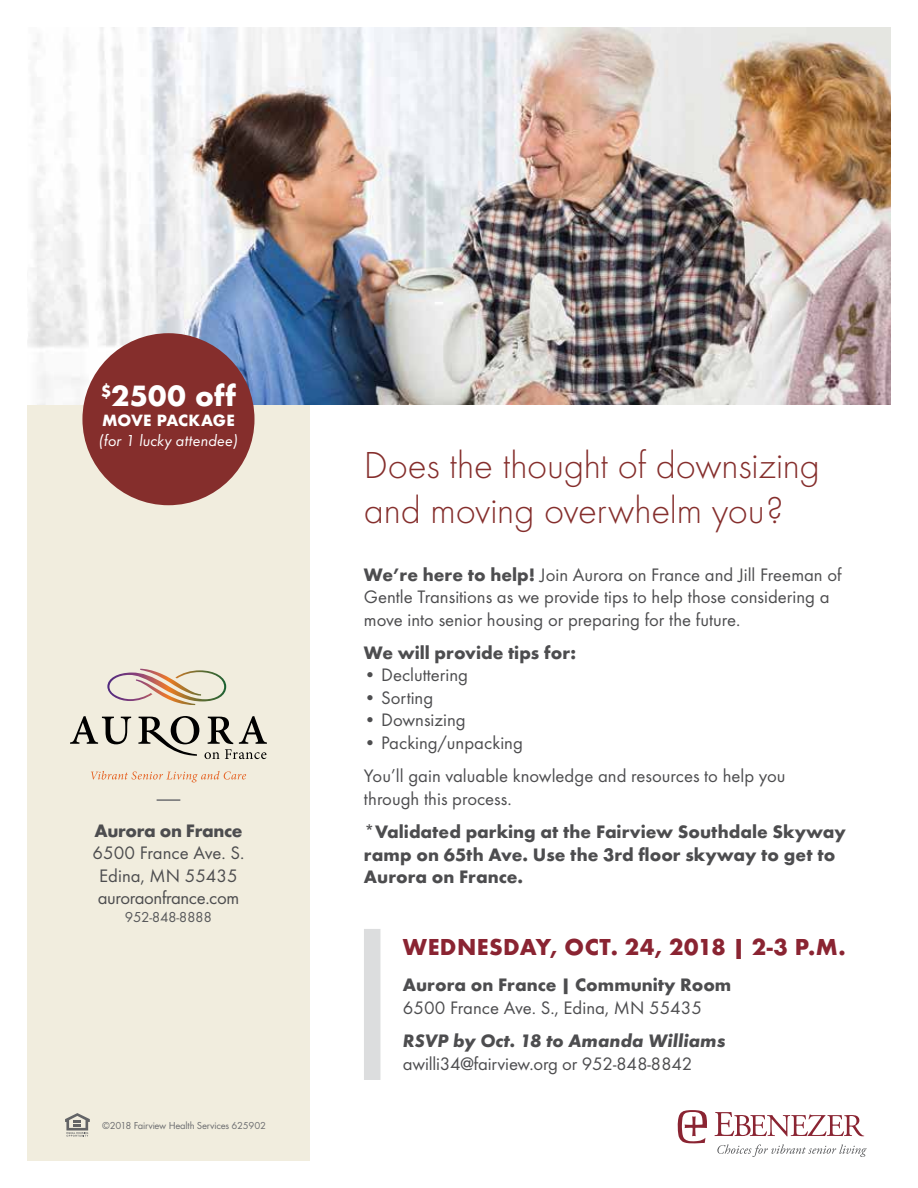
<style>
.page{position:relative;width:918px;height:1188px;background:#fff}
.page>*{position:absolute;margin:0;border:0;box-sizing:border-box;transform-origin:0 0}
.t1{font:300 39px/45px "Futura T";letter-spacing:-.005em;color:#852e2c}
.t2{font:700 27px "Futura";letter-spacing:.005em;color:#fff}
.t3{font:700 24px "Futura T";letter-spacing:.02em;color:#8a2432}
.t4{font:18.75px/22.5px "Futura T";color:#4d4d4f}
.t5{font:700 18.75px/22.5px "Futura T";color:#4d4d4f}
.t6{font:italic 700 18.75px "Futura T";color:#4d4d4f}
.t7{font:700 18.75px "Futura T";letter-spacing:-.02em;color:#4d4d4f}
.t8{font:italic 16.5px "Futura T";letter-spacing:.005em;color:#fff}
.t9{font:15px "Futura T";letter-spacing:-.02em;color:#58595b}
.t10{font:700 15px "Futura";letter-spacing:-.005em;color:#fff}
.t11{font:10.5px "Futura T";letter-spacing:-.02em;color:#6d6e71}
.s1{font-weight:700}
</style>
<div class="page">
<div style="left:27px;top:405px;width:283px;height:756px;background:#f1edde"></div>
<div style="left:364px;top:929px;width:16px;height:151px;background:#dcddde"></div>
<img style="left:27px;top:27px;width:864px;height:378px">
<svg style="left:678px;top:1110px;width:29px;height:33px"></svg>
<svg style="left:714px;top:1112px;width:150px;height:24px"></svg>
<svg style="left:717px;top:1144px;width:150px;height:13px"></svg>
<svg style="left:65px;top:1113px;width:25px;height:24px"></svg>
<svg style="left:70px;top:716px;width:61px;height:28px"></svg>
<svg style="left:138px;top:716px;width:61px;height:40px"></svg>
<svg style="left:107px;top:669px;width:119px;height:36px"></svg>
<svg style="left:205px;top:716px;width:62px;height:43px"></svg>
<svg style="left:91px;top:771px;width:155px;height:11px"></svg>
<hr style="left:157px;top:799px;width:23px;height:2px;background:#6d6e71">
<div style="left:82px;top:333px;width:173px;height:172px;background:#852e2c;border-radius:50%"></div>
<h2 class="t2" style="left:101px;top:377px;width:137px"><sup>$</sup>2500 off</h2>
<p class="t10" style="left:102px;top:410px;width:134px">MOVE PACKAGE</p>
<p class="t8" style="left:99px;top:431px;width:141px">(for 1 lucky attendee)</p>
<p class="t7" style="left:94px;top:819px;width:149px">Aurora on France</p>
<p class="t4" style="left:93px;top:842px;width:153px">6500 France Ave. S.<br>Edina, MN 55435 auroraonfrance.com</p>
<p class="t9" style="left:125px;top:908px;width:89px">952-848-8888</p>
<p class="t11" style="left:102px;top:1120px;width:165px">©2018 Fairview Health Services 625902</p>
<h1 class="t1" style="left:364px;top:443px;width:457px">Does the thought of downsizing and moving overwhelm you?</h1>
<p class="t4" style="left:364px;top:563px;width:479px"><span class="s1">We’re here to help!</span> Join Aurora on France and Jill Freeman of<br>Gentle Transitions as we provide tips to help those considering a move into senior housing or preparing for the future.</p>
<p class="t5" style="left:364px;top:641px;width:214px">We will provide tips for:</p>
<p class="t4" style="left:364px;top:664px;width:106px">• Decluttering</p>
<p class="t4" style="left:364px;top:686px;width:71px">• Sorting</p>
<p class="t4" style="left:364px;top:709px;width:103px">• Downsizing</p>
<p class="t4" style="left:364px;top:726px;width:423px;line-height:33.3px">• Packing/unpacking<br>You’ll gain valuable knowledge and resources to help you</p>
<p class="t4" style="left:364px;top:787px;width:149px">through this process.</p>
<p class="t5" style="left:364px;top:820px;width:483px">*Validated parking at the Fairview Southdale Skyway ramp on 65th Ave. Use the 3rd floor skyway to get to<br>Aurora on France.</p>
<p class="t3" style="left:403px;top:933px;width:444px">WEDNESDAY, OCT. 24, 2018 | 2-3 P.M.</p>
<p class="t5" style="left:403px;top:974px;width:330px">Aurora on France | Community Room</p>
<p class="t4" style="left:403px;top:996px;width:301px">6500 France Ave. S., Edina, MN 55435</p>
<p class="t6" style="left:403px;top:1030px;width:324px">RSVP by Oct. 18 to Amanda Williams</p>
<p class="t4" style="left:403px;top:1052px;width:291px">awilli34@fairview.org or 952-848-8842</p>
</div>
